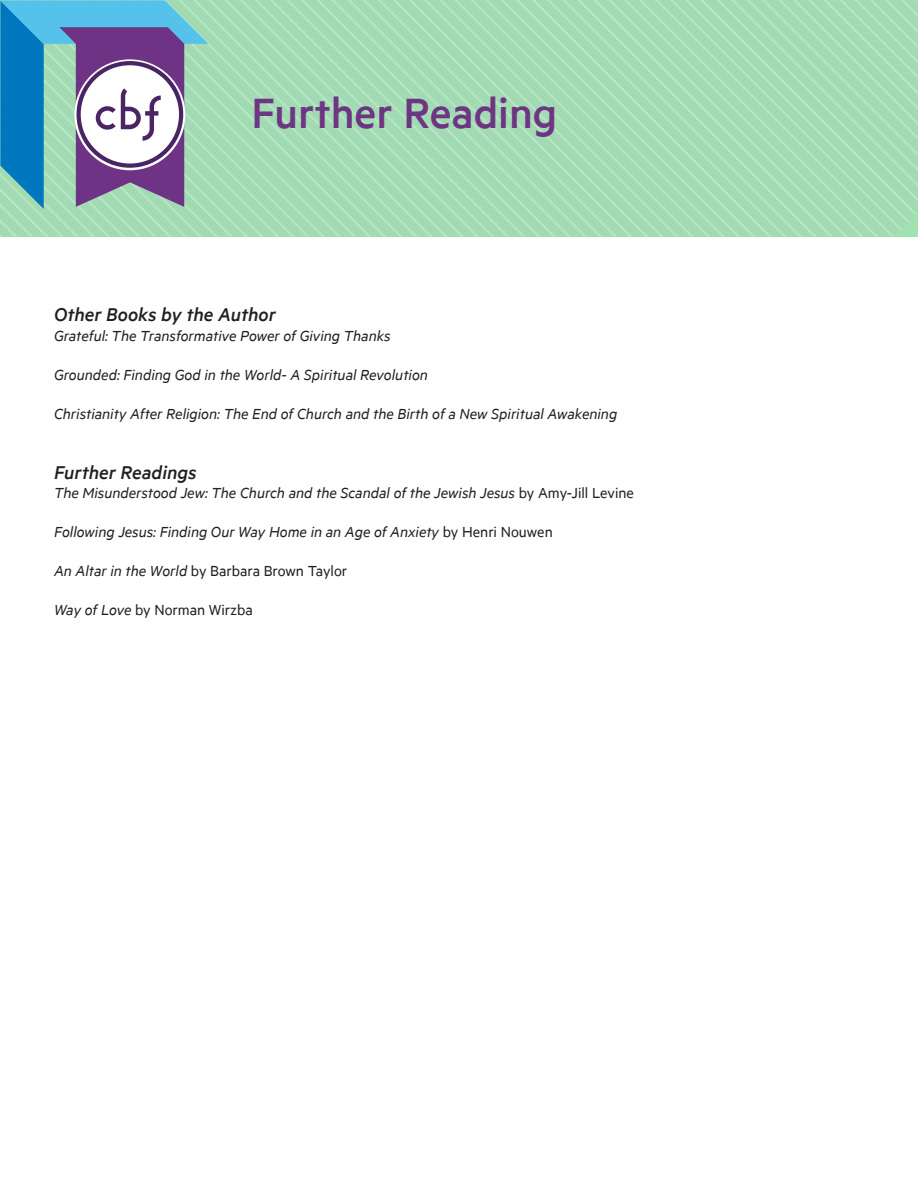
<style>
.page{position:relative;width:918px;height:1188px;background:#fff}
.page>*{position:absolute;margin:0;border:0;box-sizing:border-box;transform-origin:0 0}
.t1{font:500 48px "Metric";color:#6e3583}
.Body_text{font:italic 500 21px "Metric";color:#231f20}
.Body_text-2{font:italic 16.5px "Metric";color:#231f20}
.Body_text-3{font:16.5px "Metric";color:#231f20}
.s1{font-style:normal}
.s2{font-style:italic}
</style>
<div class="page">
<img style="left:0;top:0;width:918px;height:237px">
<svg style="left:0;top:0;width:208px;height:209px"></svg>
<p class="t1" style="left:251px;top:85px;width:307px">Further Reading</p>
<p class="Body_text" style="left:54px;top:302px;width:223px">Other Books by the Author</p>
<p class="Body_text-2" style="left:54px;top:326px;width:338px">Grateful: The Transformative Power of Giving Thanks</p>
<p class="Body_text-2" style="left:54px;top:365px;width:375px">Grounded: Finding God in the World- A Spiritual Revolution</p>
<p class="Body_text-2" style="left:54px;top:404px;width:565px">Christianity After Religion: The End of Church and the Birth of a New Spiritual Awakening</p>
<p class="Body_text" style="left:54px;top:460px;width:144px">Further Readings</p>
<p class="Body_text-2" style="left:54px;top:483px;width:581px">The Misunderstood Jew: The Church and the Scandal of the Jewish Jesus <span class="s1">by Amy-Jill Levine</span></p>
<p class="Body_text-2" style="left:54px;top:522px;width:500px">Following Jesus: Finding Our Way Home in an Age of Anxiety <span class="s1">by Henri Nouwen</span></p>
<p class="Body_text-3" style="left:54px;top:561px;width:295px"><span class="s2">An Altar in the World</span> by Barbara Brown Taylor</p>
<p class="Body_text-3" style="left:54px;top:600px;width:200px"><span class="s2">Way of Love</span> by Norman Wirzba</p>
</div>
